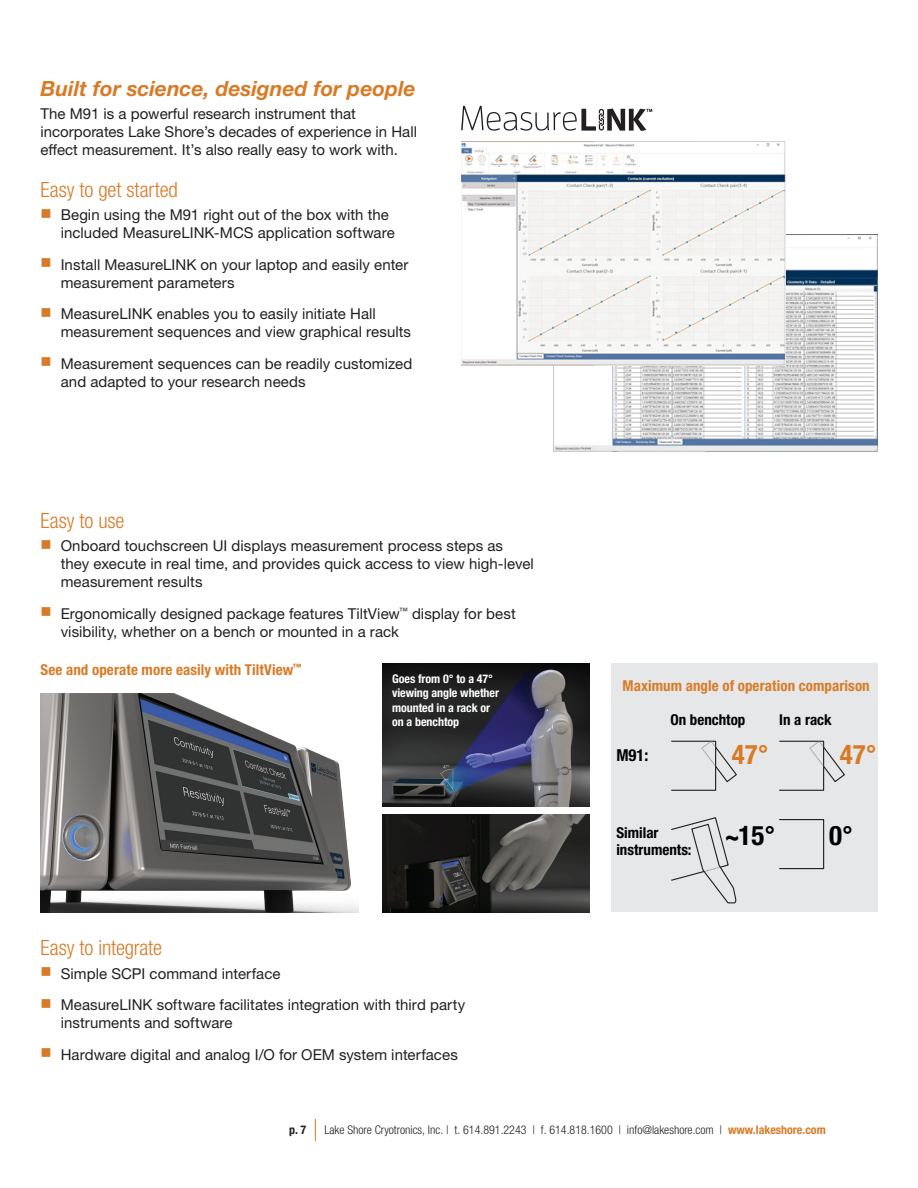
<style>
.page{position:relative;width:918px;height:1188px;background:#fff}
.page>*{position:absolute;margin:0;border:0;box-sizing:border-box;transform-origin:0 0}
.t1{font:700 condensed 27px "Helvetica Neue LT Std";color:#d87b27}
.t2{font:700 condensed 27px "Helvetica Neue LT Std";color:#000}
.Subhead_1{font:300 condensed 21px "Helvetica Neue LTW1 G";letter-spacing:-.01em;color:#d87b27}
.Head_1{font:italic 700 21px "Helvetica Neue LTW1 G";color:#d87b27}
.t3{font:700 condensed 16.5px "Helvetica Neue LT Std";color:#000}
.Body_text{font:15px/18px "Helvetica Neue LTW1 G";letter-spacing:.005em;color:#231f20}
.Subhead_2{font:700 condensed 15px "Helvetica Neue LTW1 G";letter-spacing:.005em;color:#d87b27}
.t4{font:700 condensed 15px/16.5px "Helvetica Neue LT Std";color:#000}
.t5{font:300 condensed 12px "Helvetica Neue LTW1 G";color:#231f20}
.Specs{font:700 condensed 12px/14.4px "Helvetica Neue LTW1 G";letter-spacing:-.005em;color:#fff}
.t6{font:700 condensed 12px "Helvetica Neue LTW1 G";color:#231f20}
.s1{font-weight:700;color:#d87b27}
</style>
<div class="page">
<svg style="left:315px;top:1119px;width:1px;height:22px"></svg>
<img style="left:554px;top:234px;width:324px;height:217px">
<img style="left:40px;top:693px;width:318px;height:219px">
<div style="left:611px;top:664px;width:267px;height:248px;background:#e6e7e8"></div>
<div style="left:779px;top:741px;width:45px;height:50px;border:1px solid #231f20"></div>
<svg style="left:671px;top:817px;width:66px;height:87px"></svg>
<div style="left:671px;top:741px;width:45px;height:50px;border:1px solid #231f20"></div>
<svg style="left:700px;top:740px;width:37px;height:43px"></svg>
<svg style="left:808px;top:740px;width:37px;height:43px"></svg>
<div style="left:779px;top:819px;width:45px;height:50px;border:1px solid #231f20"></div>
<img style="left:382px;top:664px;width:207px;height:142px">
<img style="left:382px;top:815px;width:207px;height:97px">
<img style="left:461px;top:141px;width:324px;height:225px">
<svg style="left:461px;top:106px;width:191px;height:25px"></svg>
<p class="Head_1" style="left:40px;top:76px;width:377px">Built for science, designed for people</p>
<p class="Body_text" style="left:40px;top:105px;width:378px">The M91 is a powerful research instrument that incorporates Lake Shore’s decades of experience in Hall effect measurement. It’s also really easy to work with.</p>
<p class="Subhead_1" style="left:40px;top:177px;width:139px">Easy to get started</p>
<p class="Body_text" style="left:61px;top:206px;width:336px">Begin using the M91 right out of the box with the included MeasureLINK-MCS application software</p>
<p class="Body_text" style="left:61px;top:255px;width:349px">Install MeasureLINK on your laptop and easily enter measurement parameters</p>
<p class="Body_text" style="left:61px;top:305px;width:352px">MeasureLINK enables you to easily initiate Hall measurement sequences and view graphical results</p>
<p class="Body_text" style="left:61px;top:354px;width:353px">Measurement sequences can be readily customized and adapted to your research needs</p>
<p class="Subhead_1" style="left:40px;top:508px;width:86px">Easy to use</p>
<p class="Body_text" style="left:61px;top:537px;width:475px">Onboard touchscreen UI displays measurement process steps as they execute in real time, and provides quick access to view high-level measurement results</p>
<p class="Body_text" style="left:61px;top:604px;width:457px">Ergonomically designed package features TiltView<sup>™</sup> display for best visibility, whether on a bench or mounted in a rack</p>
<p class="Subhead_2" style="left:40px;top:661px;width:263px">See and operate more easily with TiltView<sup>™</sup></p>
<p class="Specs" style="left:392px;top:672px;width:108px">Goes from 0° to a 47° viewing angle whether mounted in a rack or on a benchtop</p>
<p class="Subhead_1" style="left:40px;top:936px;width:123px">Easy to integrate</p>
<p class="Body_text" style="left:61px;top:964px;width:221px">Simple SCPI command interface</p>
<p class="Body_text" style="left:61px;top:996px;width:406px">MeasureLINK software facilitates integration with third party instruments and software</p>
<p class="Body_text" style="left:61px;top:1045px;width:399px">Hardware digital and analog I/O for OEM system interfaces</p>
<p class="Subhead_2" style="left:623px;top:677px;width:249px">Maximum angle of operation comparison</p>
<p class="t3" style="left:616px;top:745px;width:34px">M91:</p>
<p class="t4" style="left:671px;top:712px;width:76px">On benchtop</p>
<p class="t4" style="left:779px;top:712px;width:54px">In a rack</p>
<p class="t1" style="left:732px;top:738px;width:38px">47°</p>
<p class="t1" style="left:840px;top:738px;width:38px">47°</p>
<p class="t4" style="left:616px;top:824px;width:77px">Similar instruments:</p>
<p class="t2" style="left:724px;top:819px;width:52px">~15°</p>
<p class="t2" style="left:829px;top:819px;width:25px">0°</p>
<p class="t6" style="left:289px;top:1122px;width:19px">p. 7</p>
<p class="t5" style="left:324px;top:1122px;width:503px">Lake Shore Cryotronics, Inc. | t. 614.891.2243 | f. 614.818.1600 | info@lakeshore.com | <span class="s1">www.lakeshore.com</span></p>
</div>
